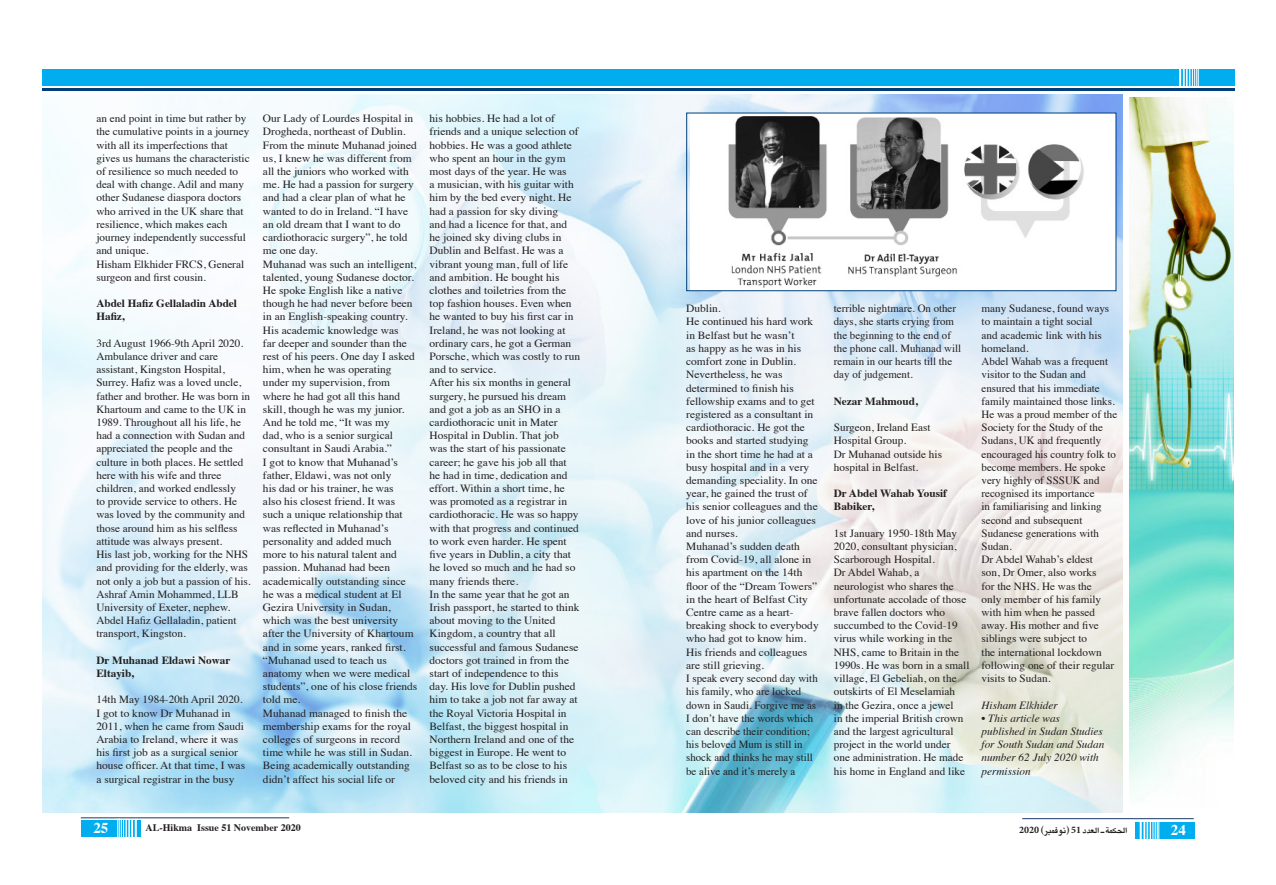
<style>
.page{position:relative;width:1276px;height:885px;background:#fff}
.page>*{position:absolute;margin:0;border:0;box-sizing:border-box;transform-origin:0 0}
.t1{font:700 15px "Times";color:#fff}
.t2{font:11px/13.2px "Times";color:#231f20;scale:1.04 1}
.t3{font:11px/13.2px "Times";color:#231f20}
.t4{font:italic 11px/13.2px "Times";color:#231f20}
.t5{font:700 11px/13.2px "Times";color:#231f20}
.t6{font:700 10px "Times";color:#231f20}
.t7{font:700 10px "Tiqani";color:#231f20}
.s1{font-family:"Minion Pro"}
</style>
<div class="page">
<hr style="left:1022px;top:818px;width:171px;height:1px;background:#1d3969">
<hr style="left:81px;top:817px;width:208px;height:1px;background:#1d3969">
<img style="left:1130px;top:96px;width:103px;height:698px">
<div style="left:1135px;top:821px;width:60px;height:17px;background:#00aeef"></div>
<svg style="left:1139px;top:819px;width:20px;height:20px"></svg>
<div style="left:81px;top:820px;width:60px;height:17px;background:#00aeef"></div>
<svg style="left:117px;top:818px;width:20px;height:19px"></svg>
<hr style="left:43px;top:88px;width:1192px;height:3px;background:#003e79">
<div style="left:43px;top:69px;width:1191px;height:16px;background:#00aeef"></div>
<svg style="left:1179px;top:69px;width:20px;height:17px"></svg>
<img style="left:43px;top:94px;width:1080px;height:718px">
<img style="left:690px;top:114px;width:424px;height:175px">
<div style="left:686px;top:112px;width:430px;height:179px;border:1px solid #003e79"></div>
<p class="t3" style="left:96px;top:111px;width:155px">an end point in time but rather by the cumulative points in a journey with all its imperfections that gives us humans the characteristic of resilience so much needed to deal with change. Adil and many other Sudanese diaspora doctors who arrived in the UK share that resilience, which makes each journey independently successful and unique.<br>Hisham Elkhider FRCS, General surgeon and first cousin.</p>
<p class="t5" style="left:96px;top:295px;width:142px">Abdel Hafiz Gellaladin Abdel<br>Hafiz,</p>
<p class="t3" style="left:96px;top:335px;width:156px">3rd August 1966-9th April 2020.<br>Ambulance driver and care assistant, Kingston Hospital,<br>Surrey. Hafiz was a loved uncle, father and brother. He was born in<br>Khartoum and came to the UK in<br>1989. Throughout all his life, he had a connection with Sudan and appreciated the people and the culture in both places. He settled here with his wife and three children, and worked endlessly<br>to provide service to others. He was loved by the community and those around him as his selfless attitude was always present.<br>His last job, working for the NHS and providing for the elderly, was not only a job but a passion of his.<br>Ashraf Amin Mohammed, LLB<br>University of Exeter, nephew.<br>Abdel Hafiz Gellaladin, patient transport, Kingston.</p>
<p class="t5" style="left:96px;top:652px;width:136px">Dr Muhanad Eldawi Nowar<br>Eltayib,</p>
<p class="t3" style="left:96px;top:692px;width:150px">14th May 1984-20th April 2020.<br>I got to know Dr Muhanad in<br>2011, when he came from Saudi<br>Arabia to Ireland, where it was his first job as a surgical senior house officer. At that time I, was a surgical registrar in the busy</p>
<p class="t2" style="left:263px;top:111px;width:150px">Our Lady of Lourdes Hospital in<br>Drogheda, northeast of Dublin.<br>From the minute Muhanad joined us I, knew he was different from all the juniors who worked with me. He had a passion for surgery and had a clear plan of what he wanted to do in Ireland “. I have an old dream that I want to do cardiothoracic surgery ,” he told me one day.<br>Muhanad was such an intelligent, talented, young Sudanese doctor.<br>He spoke English like a native though he had never before been in an English-speaking country.<br>His academic knowledge was<br>far deeper and sounder than the rest of his peers. One day I asked him, when he was operating under my supervision, from where he had got all this hand skill, though he was my junior.<br>And he told me “, It was my<br>dad, who is a senior surgical consultant in Saudi Arabia “.<br>I got to know that Muhanad s’ father, Eldawi, was not only<br>his dad or his trainer, he was<br>also his closest friend. It was such a unique relationship that was reflected in Muhanad s’ personality and added much more to his natural talent and passion. Muhanad had been academically outstanding since he was a medical student at El<br>Gezira University in Sudan, which was the best university after the University of Khartoum and in some years, ranked first. “Muhanad used to teach us anatomy when we were medical students ,” one of his close friends told me.<br>Muhanad managed to finish the membership exams for the royal colleges of surgeons in record time while he was still in Sudan.<br>Being academically outstanding didn t’ affect his social life or</p>
<p class="t2" style="left:429px;top:111px;width:146px">his hobbies. He had a lot of friends and a unique selection of hobbies. He was a good athlete who spent an hour in the gym most days of the year. He was<br>a musician, with his guitar with him by the bed every night. He had a passion for sky diving<br>and had a licence for that, and he joined sky diving clubs in<br>Dublin and Belfast. He was a vibrant young man, full of life and ambition. He bought his clothes and toiletries from the top fashion houses. Even when he wanted to buy his first car in<br>Ireland, he was not looking at ordinary cars, he got a German<br>Porsche, which was costly to run and to service.<br>After his six months in general surgery, he pursued his dream and got a job as an SHO in a cardiothoracic unit in Mater<br>Hospital in Dublin. That job<br>was the start of his passionate career; he gave his job all that he had in time, dedication and effort. Within a short time, he was promoted as a registrar in cardiothoracic. He was so happy with that progress and continued to work even harder. He spent five years in Dublin a, city that he loved so much and he had so many friends there.<br>In the same year that he got an<br>Irish passport, he started to think about moving to the United<br>Kingdom a, country that all successful and famous Sudanese doctors got trained in from the start of independence to this<br>day. His love for Dublin pushed him to take a job not far away at the Royal Victoria Hospital in<br>Belfast, the biggest hospital in<br>Northern Ireland and one of the biggest in Europe. He went to<br>Belfast so as to be close to his beloved city and his friends in</p>
<h1 class="t1" style="left:93px;top:813px;width:16px">25</h1>
<p class="t6" style="left:146px;top:818px;width:48px">AL-Hikma</p>
<p class="t6" style="left:197px;top:818px;width:105px">Issue 51 November 2020</p>
<p class="t2" style="left:686px;top:301px;width:128px">Dublin.<br>He continued his hard work in Belfast but he wasn t’<br>as happy as he was in his comfort zone in Dublin.<br>Nevertheless, he was determined to finish his fellowship exams and to get registered as a consultant in cardiothoracic. He got the books and started studying in the short time he had at a busy hospital and in a very demanding speciality. In one year, he gained the trust of his senior colleagues and the love of his junior colleagues and nurses.<br>Muhanad s’ sudden death from Covid-19, all alone in his apartment on the 14th floor of the “Dream Towers“ in the heart of Belfast City</p>
<p class="t2" style="left:686px;top:618px;width:129px">breaking shock to everybody</p>
<p class="t2" style="left:686px;top:604px;width:105px">Centre came as a heart-</p>
<p class="t2" style="left:686px;top:631px;width:128px">who had got to know him.<br>His friends and colleagues are still grieving.<br>I speak every second day with his family, who are locked down in Saudi. Forgive me as<br>I don t’ have the words which can describe their condition; his beloved Mum is still in shock and thinks he may still be alive and s’i t merely a</p>
<p class="t3" style="left:834px;top:301px;width:129px">terrible nightmare. On other days, she starts crying from the beginning to the end of the phone call. Muhanad will remain in our hearts till the day of judgement.</p>
<p class="t5" style="left:834px;top:393px;width:85px">Nezar Mahmoud,</p>
<p class="t3" style="left:834px;top:420px;width:110px">Surgeon, Ireland East<br>Hospital Group.<br>Dr Muhanad outside his hospital in Belfast.</p>
<p class="t5" style="left:834px;top:485px;width:114px">Dr Abdel Wahab Yousif<br>Babiker,</p>
<p class="t3" style="left:834px;top:525px;width:137px">1st January 1950-18th May<br>2020, consultant physician,<br>Scarborough Hospital.<br>Dr Abdel Wahab a, neurologist who shares the unfortunate accolade of those brave fallen doctors who succumbed to the Covid-19 virus while working in the<br>NHS, came to Britain in the<br>1990 .s He was born in a small village, El Gebeliah, on the outskirts of El Meselamiah<br>in the Gezira, once a jewel<br>in the imperial British crown and the largest agricultural project in the world under<br>one administration. He made his home in England and like</p>
<p class="t3" style="left:981px;top:301px;width:137px">many Sudanese, found ways to maintain a tight social<br>and academic link with his homeland.<br>Abdel Wahab was a frequent visitor to the Sudan and ensured that his immediate family maintained those links.<br>He was a proud member of the<br>Society for the Study of the<br>Sudans, UK and frequently encouraged his country folk to become members. He spoke very highly of SSSUK and recognised its importance<br>in familiarising and linking second and subsequent<br>Sudanese generations with<br>Sudan.<br>Dr Abdel Wahab s’ eldest<br>son, Dr Omer, also works<br>for the NHS. He was the<br>only member of his family with him when he passed away. His mother and five siblings were subject to<br>the international lockdown following one of their regular visits to Sudan.</p>
<p class="t4" style="left:981px;top:697px;width:78px">Hisham Elkhider</p>
<p class="t4" style="left:981px;top:710px;width:124px">• This article was published in Sudan Studies for South Sudan and Sudan number 62 July 2020 with permission</p>
<p class="t7" style="left:1019px;top:823px;width:110px"><span class="s1">2 0 2 0</span> )نوفمبر( <span class="s1">5 1</span> حلكمةـا لعدد ا</p>
<h1 class="t1" style="left:1171px;top:815px;width:16px">24</h1>
</div>
